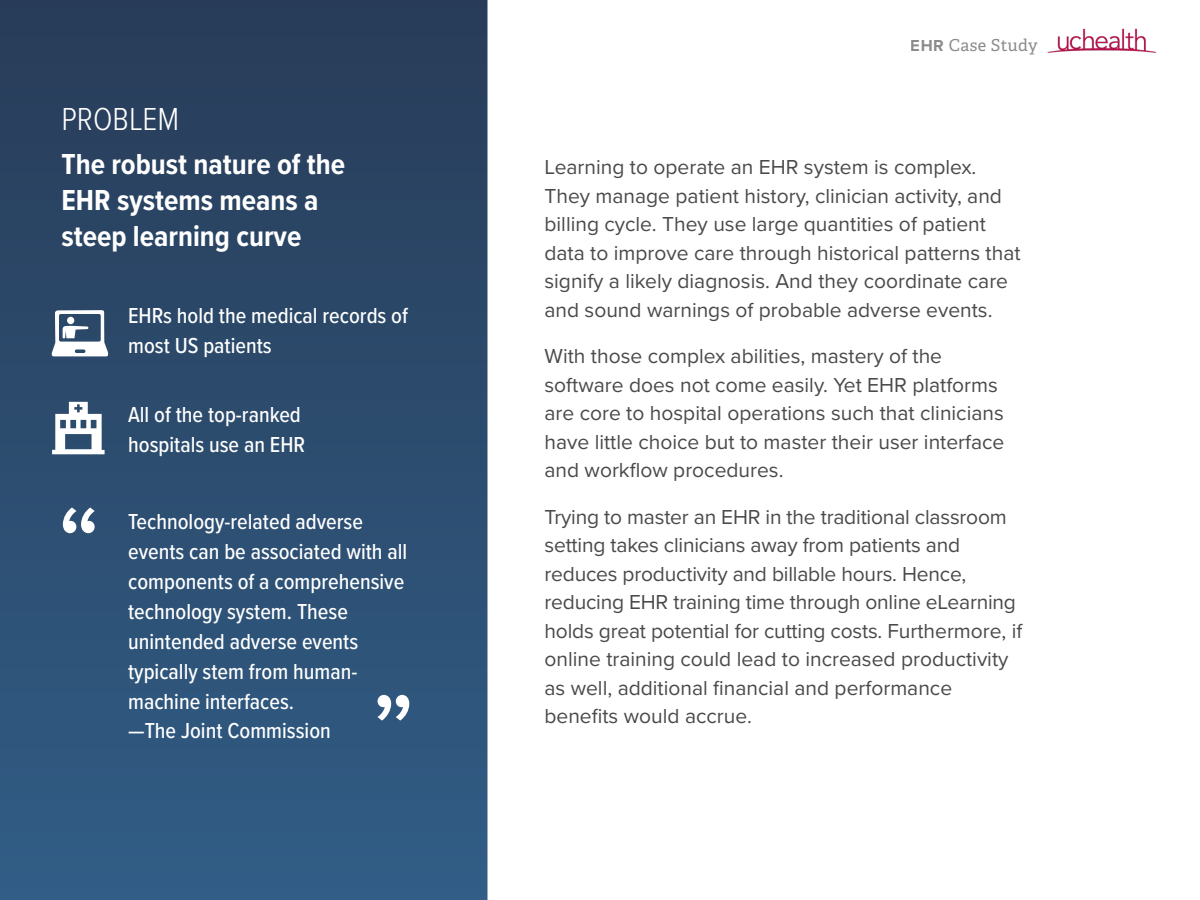
<style>
.page{position:relative;width:1200px;height:900px;background:#fff}
.page>*{position:absolute;margin:0;border:0;box-sizing:border-box;transform-origin:0 0}
.t1{font:500 108px "Proxima Nova Cond";color:#fff}
.t2{font:300 33px "Proxima Nova Cond";color:#fff}
.t3{font:700 30px/36px "Proxima Nova Cond";color:#fff}
.t4{font:500 22.5px/30px "Proxima Nova Cond";color:#fff}
.t5{font:21px/28.5px "Proxima Nova";color:#4b494b}
.t6{font:16.5px "Adelle";letter-spacing:.025em;color:#646464}
.s1{font-family:"Proxima Nova";font-weight:700}
</style>
<div class="page">
<img style="left:1047px;top:28px;width:110px;height:25px">
<svg style="left:0;top:0;width:488px;height:900px;background:#2c4c6f"></svg>
<svg style="left:52px;top:402px;width:53px;height:52px"></svg>
<svg style="left:52px;top:310px;width:56px;height:46px"></svg>
<h2 class="t2" style="left:62px;top:95px;width:119px">PROBLEM</h2>
<h3 class="t3" style="left:62px;top:145px;width:285px">The robust nature of the<br>EHR systems means a steep learning curve</h3>
<p class="t4" style="left:128px;top:300px;width:281px">EHRs hold the medical records of most US patients</p>
<h1 class="t1" style="left:57px;top:465px;width:45px">“</h1>
<p class="t4" style="left:128px;top:399px;width:179px">All of the top-ranked hospitals use an EHR</p>
<p class="t4" style="left:128px;top:505px;width:281px">Technology-related adverse events can be associated with all components of a comprehensive technology system. These unintended adverse events typically stem from human&shy;machine interfaces.<br>—The Joint Commission</p>
<h1 class="t1" style="left:415px;top:763px;width:45px;rotate:-180deg">“</h1>
<p class="t6" style="left:911px;top:35px;width:128px"><span class="s1">EHR</span> Case Study</p>
<p class="t5" style="left:544px;top:152px;width:478px">Learning to operate an EHR system is complex.<br>They manage patient history, clinician activity, and billing cycle. They use large quantities of patient data to improve care through historical patterns that signify a likely diagnosis. And they coordinate care and sound warnings of probable adverse events.</p>
<p class="t5" style="left:544px;top:341px;width:461px">With those complex abilities, mastery of the software does not come easily. Yet EHR platforms are core to hospital operations such that clinicians have little choice but to master their user interface and workflow procedures.</p>
<p class="t5" style="left:544px;top:501px;width:479px">Trying to master an EHR in the traditional classroom setting takes clinicians away from patients and reduces productivity and billable hours. Hence, reducing EHR training time through online eLearning holds great potential for cutting costs. Furthermore, if online training could lead to increased productivity as well, additional financial and performance benefits would accrue.</p>
</div>
